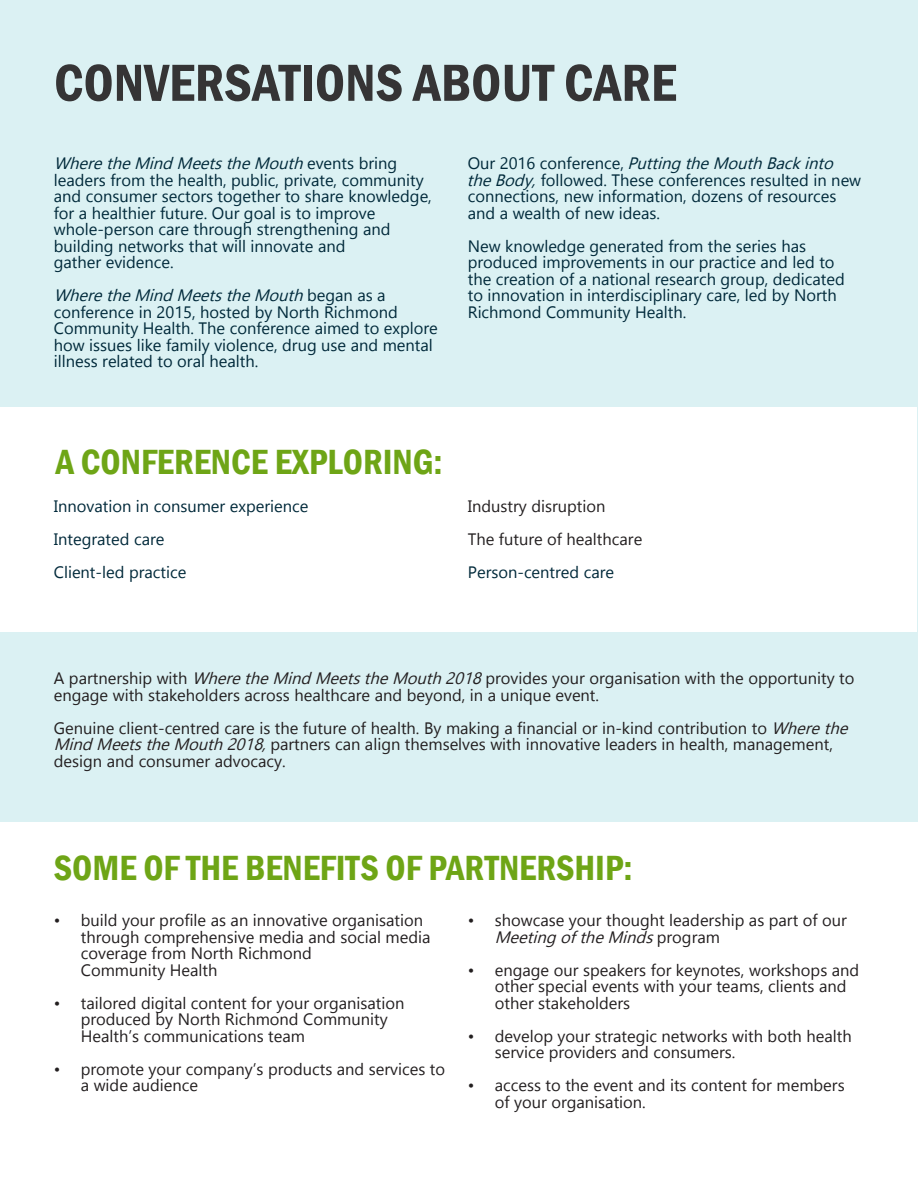
<style>
.page{position:relative;width:918px;height:1188px;background:#dbf1f3}
.page>*{position:absolute;margin:0;border:0;box-sizing:border-box;transform-origin:0 0}
.In_page_heading{font:600 condensed 54px "Franklin Gothic";color:#353435}
.Standard_paragraph_c{font:600 condensed 36px "Franklin Gothic";color:#6ea516}
.Standard_paragraph_c-2{font:16.5px/16.5px "Gadugi";color:#231f20}
.Standard_paragraph_c-3{font:16.5px/16.5px "Gadugi";color:#00293a}
.s1{font-style:italic}
.s2{color:#00293a}
</style>
<div class="page">
<div style="left:1px;top:407px;width:916px;height:225px;background:#fff"></div>
<div style="left:0;top:823px;width:918px;height:365px;background:#fff"></div>
<p class="In_page_heading" style="left:54px;top:47px;width:624px">CONVERSATIONS ABOUT CARE</p>
<p class="Standard_paragraph_c-3" style="left:54px;top:155px;width:380px"><span class="s1">WheretheMindMeetstheMouth</span>e v e n t s b r i n g leaders from the health, public, private, community and consumer sectors together to share knowledge, for a healthier future. Our goal is to improve whole-person care through strengthening and building networks that will innovate and<br>gather evidence.</p>
<p class="Standard_paragraph_c-3" style="left:54px;top:287px;width:386px"><span class="s1">WheretheMindMeetstheMouth</span>b e g a n a s a conference in 2015, hosted by North Richmond Community Health. The conference aimed to explore how issues like family violence, drug use and mental illness related to oral health.</p>
<p class="Standard_paragraph_c-3" style="left:467px;top:155px;width:396px">O u r 2 0 1 6 c o n f e r e n c e , <span class="s1">PuttingtheMouthBackinto theBody,</span>followed. These conferences resulted in new connections, new information, dozens of resources and a wealth of new ideas.</p>
<p class="Standard_paragraph_c-3" style="left:468px;top:238px;width:379px">New knowledge generated from the series has produced improvements in our practice and led to the creation of a national research group, dedicated to innovation in interdisciplinary care, led by North Richmond Community Health.</p>
<p class="Standard_paragraph_c" style="left:56px;top:438px;width:389px">A CONFERENCE EXPLORING:</p>
<p class="Standard_paragraph_c-3" style="left:54px;top:498px;width:256px">Innovation in consumer experience</p>
<p class="Standard_paragraph_c-3" style="left:54px;top:531px;width:112px">Integrated care</p>
<p class="Standard_paragraph_c-3" style="left:54px;top:564px;width:134px">Client-led practice</p>
<p class="Standard_paragraph_c-2" style="left:468px;top:490px;width:176px;line-height:33px">Industry disruption<br>The future of healthcare<br><span class="s2">Person-centred care</span></p>
<p class="Standard_paragraph_c-2" style="left:54px;top:670px;width:802px">A partnership with <span class="s1">WheretheMindMeetstheMouth2018</span>provides your organisation with the opportunity to engage with stakeholders across healthcare and beyond, in a unique event.</p>
<p class="Standard_paragraph_c-2" style="left:54px;top:719px;width:800px">Genuine client-centred care is the future of health. By making a financial or in-kind contribution to <span class="s1">Wherethe<br>MindMeetstheMouth2018,</span>partners can align themselves with innovative leaders in health, management, design and consumer advocacy.</p>
<p class="Standard_paragraph_c" style="left:54px;top:844px;width:580px">SOME OF THE BENEFITS OF PARTNERSHIP:</p>
<p class="Standard_paragraph_c-2" style="left:81px;top:912px;width:351px;text-indent:-27px">• build your profile as an innovative organisation through comprehensive media and social media coverage from North Richmond<br>Community Health</p>
<p class="Standard_paragraph_c-2" style="left:81px;top:995px;width:325px;text-indent:-27px">• tailored digital content for your organisation produced by North Richmond Community<br>Health’s communications team</p>
<p class="Standard_paragraph_c-2" style="left:81px;top:1061px;width:366px;text-indent:-27px">• promote your company’s products and services to a wide audience</p>
<p class="Standard_paragraph_c-2" style="left:495px;top:912px;width:354px;text-indent:-27px">• showcase your thought leadership as part of our<br><span class="s1">MeetingoftheMinds</span>p r o g r a m</p>
<p class="Standard_paragraph_c-2" style="left:495px;top:962px;width:366px;text-indent:-27px">• engage our speakers for keynotes, workshops and other special events with your teams, clients and other stakeholders</p>
<p class="Standard_paragraph_c-2" style="left:495px;top:1028px;width:358px;text-indent:-27px">• develop your strategic networks with both health service providers and consumers.</p>
<p class="Standard_paragraph_c-2" style="left:495px;top:1077px;width:351px;text-indent:-27px">• access to the event and its content for members of your organisation.</p>
</div>
